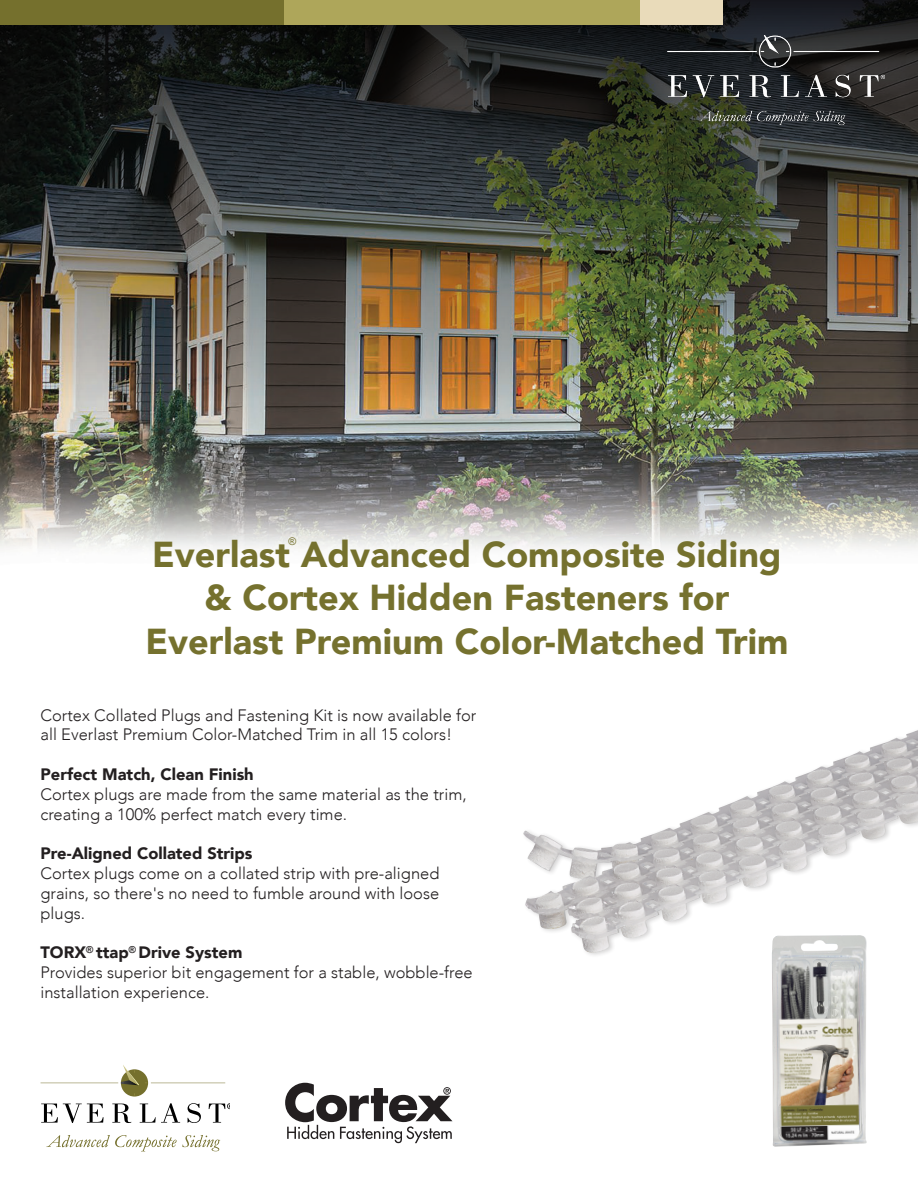
<style>
.page{position:relative;width:918px;height:1188px;background:#fff}
.page>*{position:absolute;margin:0;border:0;box-sizing:border-box;transform-origin:0 0}
._00B_HEADER{font:900 36px "Avenir";color:#75712e}
._00B_HEADER-2{font:900 24px "Avenir";color:#75712e}
._002_Descriptor{font:300 16.5px/19.8px "Avenir";color:#231f20}
._002_Descriptor-2{font:900 16.5px "Avenir";color:#231f20}
._00B_HEADER-3{font:10.5px "Arial";color:#75712e}
</style>
<div class="page">
<img style="left:0;top:402px;width:918px;height:148px">
<img style="left:0;top:0;width:918px;height:402px">
<svg style="left:40px;top:1065px;width:185px;height:31px"></svg>
<svg style="left:41px;top:1104px;width:63px;height:19px"></svg>
<svg style="left:112px;top:1104px;width:19px;height:19px"></svg>
<svg style="left:140px;top:1103px;width:40px;height:20px"></svg>
<svg style="left:188px;top:1103px;width:13px;height:20px"></svg>
<svg style="left:209px;top:1103px;width:21px;height:20px"></svg>
<svg style="left:46px;top:1135px;width:174px;height:16px"></svg>
<svg style="left:285px;top:1083px;width:167px;height:60px"></svg>
<div style="left:284px;top:0;width:356px;height:25px;background:#aea65a"></div>
<div style="left:0;top:0;width:284px;height:25px;background:#75702d"></div>
<div style="left:640px;top:0;width:83px;height:25px;background:#e9dbba"></div>
<img style="left:523px;top:733px;width:386px;height:195px">
<img style="left:772px;top:935px;width:95px;height:212px">
<img style="left:667px;top:36px;width:218px;height:88px">
<p class="_00B_HEADER-3" style="left:288px;top:534px;width:9px">®</p>
<p class="_00B_HEADER" style="left:152px;top:524px;width:631px">Everlast Advanced Composite Siding</p>
<p class="_00B_HEADER-2" style="left:420px;top:539px;width:187px">or-Matched Trim</p>
<p class="_00B_HEADER" style="left:204px;top:567px;width:527px">&amp; Cortex Hidden Fasteners for</p>
<p class="_00B_HEADER" style="left:145px;top:610px;width:645px">Everlast Premium Color-Matched Trim</p>
<p class="_002_Descriptor" style="left:40px;top:705px;width:437px">Cortex Collated Plugs and Fastening Kit is now available for all Everlast Premium Color-Matched Trim in all 15 colors!</p>
<p class="_002_Descriptor-2" style="left:40px;top:760px;width:215px">Perfect Match, Clean Finish</p>
<p class="_002_Descriptor" style="left:40px;top:784px;width:428px">Cortex plugs are made from the same material as the trim, creating a 100% perfect match every time.</p>
<p class="_002_Descriptor-2" style="left:40px;top:839px;width:214px">Pre-Aligned Collated Strips</p>
<p class="_002_Descriptor" style="left:40px;top:864px;width:400px;text-align:justify">Cortex plugs come on a collated strip with pre-aligned grains, so there's no need to fumble around with loose plugs.</p>
<p class="_002_Descriptor-2" style="left:40px;top:938px;width:203px">TORX<sup>®</sup> ttap<sup>®</sup> Drive System</p>
<p class="_002_Descriptor" style="left:40px;top:963px;width:434px">Provides superior bit engagement for a stable, wobble-free installation experience.</p>
</div>
